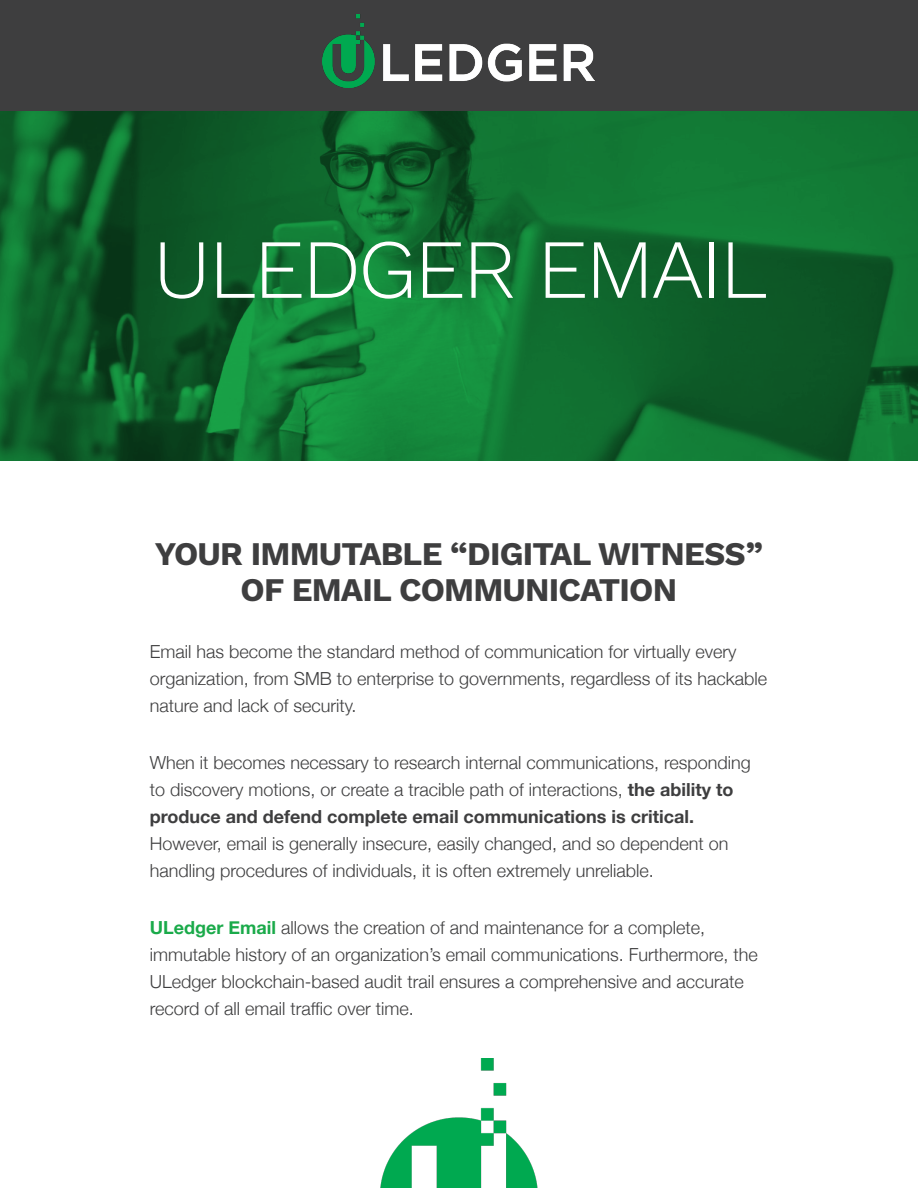
<style>
.page{position:relative;width:918px;height:1188px;background:#fff}
.page>*{position:absolute;margin:0;border:0;box-sizing:border-box;transform-origin:0 0}
.t1{font:300 84px "Work Sans";letter-spacing:-.035em;color:#fff}
.t2{font:700 33px/36px "Work Sans";letter-spacing:-.025em;color:#3e3e3f;text-align:center}
.t3{font:300 18px/27px "Helvetica Neue";color:#3e3e3f}
.s1{font-weight:700}
.s2{font-weight:700;color:#1aaa4a}
</style>
<div class="page">
<svg style="left:0;top:111px;width:918px;height:350px;background:#0f6b2f"></svg>
<div style="left:0;top:0;width:918px;height:111px;background:#3e3e3f"></div>
<img style="left:323px;top:15px;width:272px;height:72px">
<img style="left:381px;top:1058px;width:156px;height:130px">
<h1 class="t1" style="left:152px;top:220px;width:617px">ULEDGER EMAIL</h1>
<h2 class="t2" style="left:155px;top:537px;width:610px">YOUR IMMUTABLE “DIGITAL WITNESS”<br>OF EMAIL COMMUNICATION</h2>
<p class="t3" style="left:150px;top:637px;width:619px">Email has become the standard method of communication for virtually every organization, from SMB to enterprise to governments, regardless of its hackable nature and lack of security.</p>
<p class="t3" style="left:150px;top:748px;width:603px">When it becomes necessary to research internal communications, responding to discovery motions, or create a tracible path of interactions, <span class="s1">the ability to produce and defend complete email communications is critical.</span></p>
<p class="t3" style="left:150px;top:829px;width:580px">However, email is generally insecure, easily changed, and so dependent on handling procedures of individuals, it is often extremely unreliable.</p>
<p class="t3" style="left:150px;top:913px;width:610px"><span class="s2">ULedger Email</span> allows the creation of and maintenance for a complete, immutable history of an organization’s email communications. Furthermore, the ULedger blockchain-based audit trail ensures a comprehensive and accurate record of all email traffic over time.</p>
</div>
